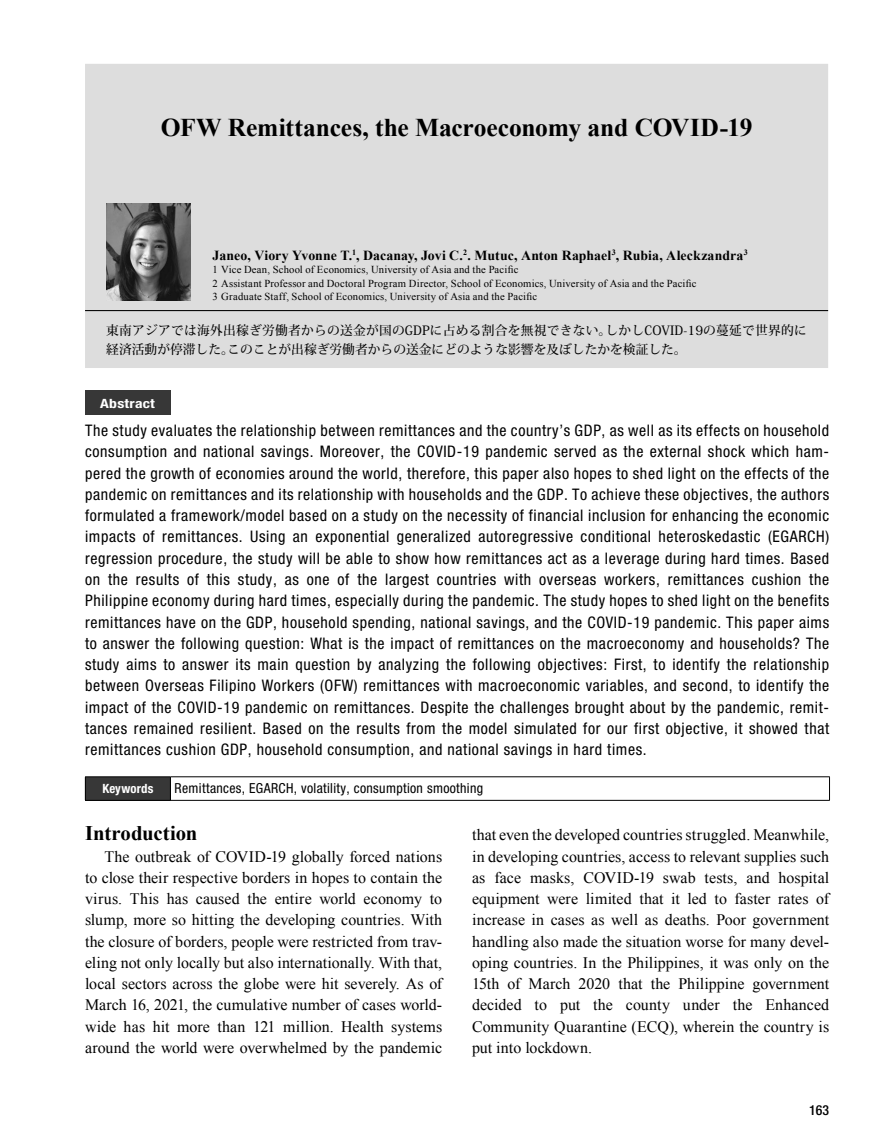
<style>
.page{position:relative;width:893px;height:1136px;background:#fff}
.page>*{position:absolute;margin:0;border:0;box-sizing:border-box;transform-origin:0 0}
.t1{font:700 25.5px "Times New Roman";letter-spacing:-.01em;color:#000}
.t2{font:700 20.7px "Times New Roman";letter-spacing:-.005em;color:#000}
.t3{font:condensed 15.9px/21.3px "Helvetica Neue LT Std";letter-spacing:.04em;color:#000;text-align:justify}
.t4{font:15.9px/21.3px "Times New Roman";color:#000;text-align:justify}
.t5{font:700 13.8px "Times New Roman";letter-spacing:.005em;color:#000}
.t6{font:condensed 13.8px "Helvetica Neue LT Std";letter-spacing:.025em;color:#000}
.t7{font:500 condensed 13.8px "Helvetica Neue LT Std";color:#000}
.t8{font:500 12.75px/19.2px "Koz Min Pro";letter-spacing:.01em;color:#000}
.t9{font:700 condensed 12.75px "Helvetica Neue LT Std";letter-spacing:.015em;color:#fff;scale:1.23 1}
.t10{font:700 condensed 12.75px "Helvetica Neue LT Std";letter-spacing:.015em;color:#fff}
.t11{font:10.65px/13.4px "Times New Roman";letter-spacing:.015em;color:#000}
</style>
<div class="page">
<div style="left:85px;top:390px;width:85px;height:25px;background:#373737"></div>
<div style="left:85px;top:776px;width:85px;height:24px;background:#373737"></div>
<hr style="left:85px;top:776px;width:85px;height:1px;background:#000">
<svg style="left:85px;top:777px;width:1px;height:23px"></svg>
<hr style="left:170px;top:776px;width:660px;height:1px;background:#000">
<svg style="left:170px;top:777px;width:1px;height:23px"></svg>
<svg style="left:829px;top:777px;width:1px;height:23px"></svg>
<hr style="left:85px;top:800px;width:85px;height:1px;background:#000">
<hr style="left:170px;top:800px;width:660px;height:1px;background:#000">
<div style="left:85px;top:64px;width:743px;height:304px;background:#ddd"></div>
<hr style="left:85px;top:310px;width:743px;height:1px;background:#000">
<img style="left:106px;top:204px;width:85px;height:97px">
<h1 class="t1" style="left:161px;top:110px;width:593px">OFW Remittances, the Macroeconomy and COVID-19</h1>
<p class="t5" style="left:213px;top:246px;width:537px">Janeo, Viory Yvonne T.<sup>1</sup>, Dacanay, Jovi C.<sup>2</sup>. Mutuc, Anton Raphael<sup>3</sup>, Rubia, Aleckzandra<sup>3</sup></p>
<p class="t11" style="left:213px;top:263px;width:485px">1 Vice Dean, School of Economics, University of Asia and the Pacific<br>2 Assistant Professor and Doctoral Program Director, School of Economics, University of Asia and the Pacific<br>3 Graduate Staff, School of Economics, University of Asia and the Pacific</p>
<p class="t8" style="left:106px;top:320px;width:702px">東南アジアでは海外出稼ぎ労働者からの送金が国のGDPに占める割合を無視できない。しかしCOVID-19の蔓延で世界的に経済活動が停滞した。このことが出稼ぎ労働者からの送金にどのような影響を及ぼしたかを検証した。</p>
<p class="t9" style="left:100px;top:396px;width:46px">Abstract</p>
<p class="t3" style="left:85px;top:419px;width:746px">The study evaluates the relationship between remittances and the country’s GDP, as well as its effects on household consumption and national savings. Moreover, the COVID-19 pandemic served as the external shock which ham&shy;pered the growth of economies around the world, therefore, this paper also hopes to shed light on the effects of the pandemic on remittances and its relationship with households and the GDP. To achieve these objectives, the authors formulated a framework/model based on a study on the necessity of financial inclusion for enhancing the economic impacts of remittances. Using an exponential generalized autoregressive conditional heteroskedastic (EGARCH) regression procedure, the study will be able to show how remittances act as a leverage during hard times. Based on the results of this study, as one of the largest countries with overseas workers, remittances cushion the Philippine economy during hard times, especially during the pandemic. The study hopes to shed light on the benefits remittances have on the GDP, household spending, national savings, and the COVID-19 pandemic. This paper aims to answer the following question: What is the impact of remittances on the macroeconomy and households? The study aims to answer its main question by analyzing the following objectives: First, to identify the relationship between Overseas Filipino Workers (OFW) remittances with macroeconomic variables, and second, to identify the impact of the COVID-19 pandemic on remittances. Despite the challenges brought about by the pandemic, remit&shy;tances remained resilient. Based on the results from the model simulated for our first objective, it showed that remittances cushion GDP, household consumption, and national savings in hard times.</p>
<p class="t10" style="left:102px;top:780px;width:53px">Keywords</p>
<p class="t6" style="left:175px;top:780px;width:310px">Remittances, EGARCH, volatility, consumption smoothing</p>
<h2 class="t2" style="left:85px;top:819px;width:114px">Introduction</h2>
<p class="t4" style="left:85px;top:845px;width:359px;text-indent:19px">The outbreak of COVID-19 globally forced nations to close their respective borders in hopes to contain the virus. This has caused the entire world economy to slump, more so hitting the developing countries. With the closure of borders, people were restricted from trav&shy;eling not only locally but also internationally. With that, local sectors across the globe were hit severely. As of March 16, 2021, the cumulative number of cases world&shy;wide has hit more than 121 million. Health systems around the world were overwhelmed by the pandemic</p>
<p class="t4" style="left:472px;top:824px;width:359px">that even the developed countries struggled. Meanwhile, in developing countries, access to relevant supplies such as face masks, COVID-19 swab tests, and hospital equipment were limited that it led to faster rates of increase in cases as well as deaths. Poor government handling also made the situation worse for many devel&shy;oping countries. In the Philippines, it was only on the 15th of March 2020 that the Philippine government decided to put the county under the Enhanced Community Quarantine (ECQ), wherein the country is put into lockdown.</p>
<p class="t7" style="left:809px;top:1101px;width:21px">163</p>
</div>
